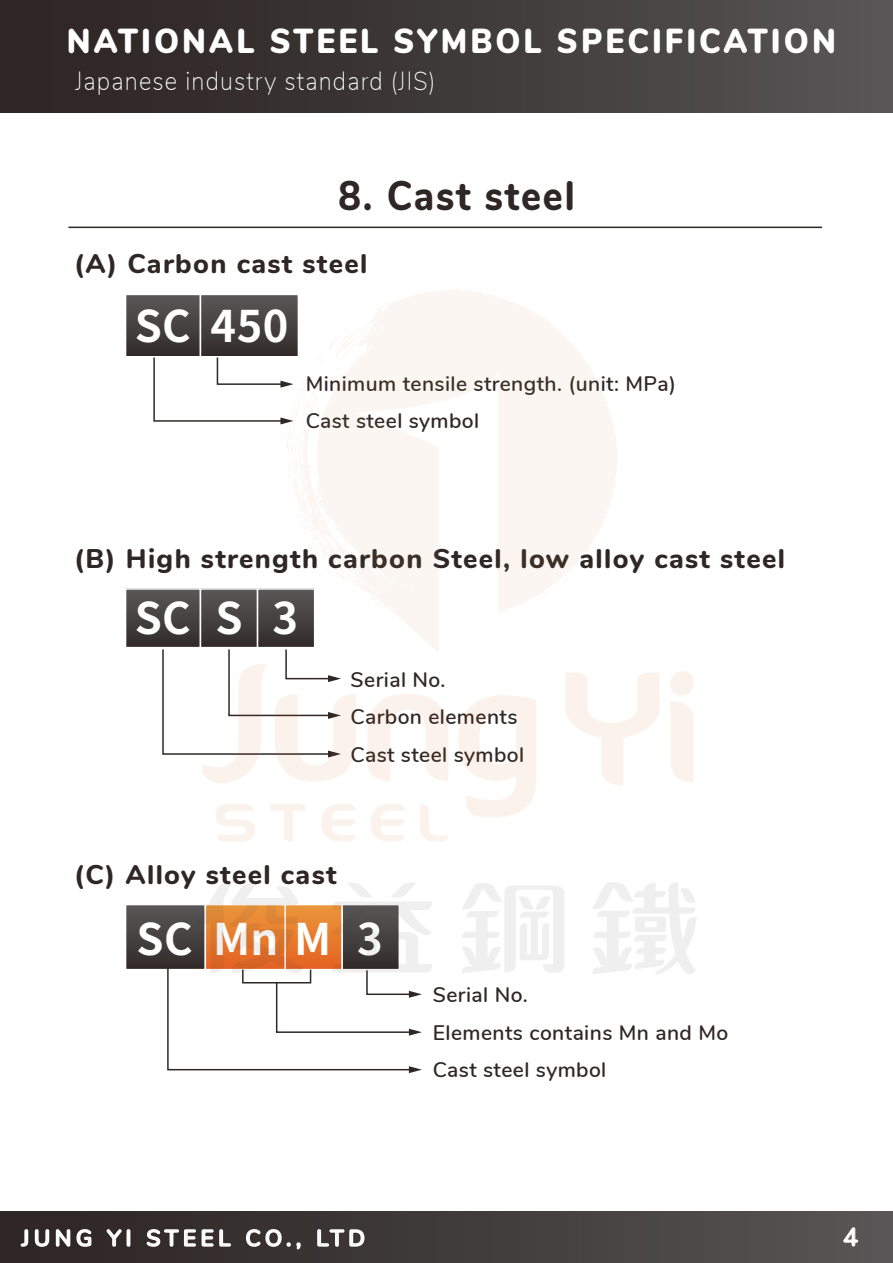
<style>
.page{position:relative;width:893px;height:1263px;background:#fff}
.page>*{position:absolute;margin:0;border:0;box-sizing:border-box;transform-origin:0 0}
.t1{font:700 43.5px "Gen Shin Gothic";letter-spacing:.01em;color:#fff}
.t2{font:800 41.25px "Nunito";letter-spacing:.05em;color:#2f2725;scale:.91 1}
.t3{font:900 34.65px "Nunito";letter-spacing:.1em;color:#fff;scale:.91 1}
.t4{font:800 27px "Nunito";letter-spacing:.05em;color:#2f2725}
.t5{font:200 25.8px "Nunito";letter-spacing:.05em;color:#fff;scale:.91 1}
.t6{font:600 25.5px "Nunito";color:#fff}
.t7{font:600 22.5px "Nunito";letter-spacing:.2em;color:#fff}
.t8{font:600 21px/37.5px "Nunito";letter-spacing:.02em;color:#2f2725}
</style>
<div class="page">
<hr style="left:68px;top:227px;width:754px;height:1px;background:#2f2725">
<svg style="left:153px;top:357px;width:127px;height:65px"></svg>
<svg style="left:128px;top:297px;width:70px;height:57px;background:#454140"></svg>
<div style="left:125px;top:294px;width:76px;height:63px;border:2px solid #fff"></div>
<svg style="left:203px;top:297px;width:77px;height:57px;background:#454140"></svg>
<div style="left:200px;top:294px;width:99px;height:63px;border:2px solid #fff"></div>
<div style="left:126px;top:589px;width:74px;height:59px;background:linear-gradient(to bottom,#595858,#312b29)"></div>
<div style="left:125px;top:588px;width:76px;height:60px;border:2px solid #fff"></div>
<div style="left:200px;top:589px;width:58px;height:59px;background:linear-gradient(to bottom,#595858,#312b29)"></div>
<div style="left:200px;top:588px;width:58px;height:60px;border:2px solid #fff"></div>
<div style="left:258px;top:589px;width:57px;height:59px;background:linear-gradient(to bottom,#595858,#312b29)"></div>
<div style="left:257px;top:588px;width:58px;height:60px;border:2px solid #fff"></div>
<div style="left:126px;top:904px;width:79px;height:65px;background:linear-gradient(to bottom,#5a5959,#312b29)"></div>
<div style="left:125px;top:904px;width:81px;height:66px;border:2px solid #fff"></div>
<div style="left:0;top:0;width:893px;height:112px;background:linear-gradient(to right,#2a2220,#555454)"></div>
<div style="left:0;top:1211px;width:893px;height:52px;background:linear-gradient(to right,#2b2321,#565555)"></div>
<svg style="left:20px;top:1228px;width:73px;height:20px"></svg>
<svg style="left:105px;top:1228px;width:27px;height:20px"></svg>
<svg style="left:145px;top:1228px;width:87px;height:20px;background:#716c6b"></svg>
<svg style="left:245px;top:1228px;width:56px;height:23px"></svg>
<svg style="left:316px;top:1228px;width:49px;height:20px"></svg>
<svg style="left:843px;top:1227px;width:15px;height:19px"></svg>
<svg style="left:280px;top:289px;width:337px;height:363px;fill:#fbf6f1"></svg>
<svg style="left:593px;top:882px;width:104px;height:92px"></svg>
<svg style="left:458px;top:695px;width:78px;height:122px"></svg>
<svg style="left:216px;top:804px;width:39px;height:37px"></svg>
<svg style="left:420px;top:804px;width:29px;height:37px"></svg>
<svg style="left:270px;top:804px;width:36px;height:37px"></svg>
<svg style="left:321px;top:804px;width:34px;height:37px"></svg>
<svg style="left:371px;top:804px;width:34px;height:37px"></svg>
<svg style="left:166px;top:883px;width:266px;height:190px"></svg>
<svg style="left:462px;top:883px;width:102px;height:90px"></svg>
<svg style="left:565px;top:673px;width:94px;height:113px"></svg>
<svg style="left:670px;top:671px;width:24px;height:111px"></svg>
<svg style="left:367px;top:694px;width:81px;height:87px"></svg>
<svg style="left:162px;top:648px;width:194px;height:135px"></svg>
<h3 class="t3" style="left:67px;top:15px;width:847px">NATIONAL STEEL SYMBOL SPECIFICATION</h3>
<p class="t5" style="left:75px;top:62px;width:397px">Japanese industry standard (JIS)</p>
<h2 class="t2" style="left:338px;top:166px;width:261px">8. Cast steel</h2>
<p class="t4" style="left:74px;top:244px;width:295px">(A) Carbon cast steel</p>
<h1 class="t1" style="left:135px;top:293px;width:155px">SC 450</h1>
<p class="t8" style="left:306px;top:363px;width:372px">Minimum tensile strength. (unit: MPa)<br>Cast steel symbol</p>
<p class="t4" style="left:74px;top:538px;width:712px">(B) High strength carbon Steel, low alloy cast steel</p>
<h1 class="t1" style="left:135px;top:585px;width:58px">SC</h1>
<p class="t8" style="left:351px;top:659px;width:175px">Serial No.<br>Carbon elements<br>Cast steel symbol</p>
<h1 class="t1" style="left:216px;top:585px;width:84px">S 3</h1>
<p class="t4" style="left:74px;top:854px;width:264px">(C) Alloy steel cast</p>
<h1 class="t1" style="left:137px;top:905px;width:58px">SC</h1>
<h1 class="t1" style="left:213px;top:905px;width:171px">MnM 3</h1>
<p class="t8" style="left:433px;top:975px;width:297px">Serial No.<br>Elements contains Mn and Mo<br>Cast steel symbol</p>
<p class="t7" style="left:22px;top:1221px;width:345px">JUNG YI STEEL CO., LTD</p>
<p class="t6" style="left:843px;top:1218px;width:17px">4</p>
</div>
